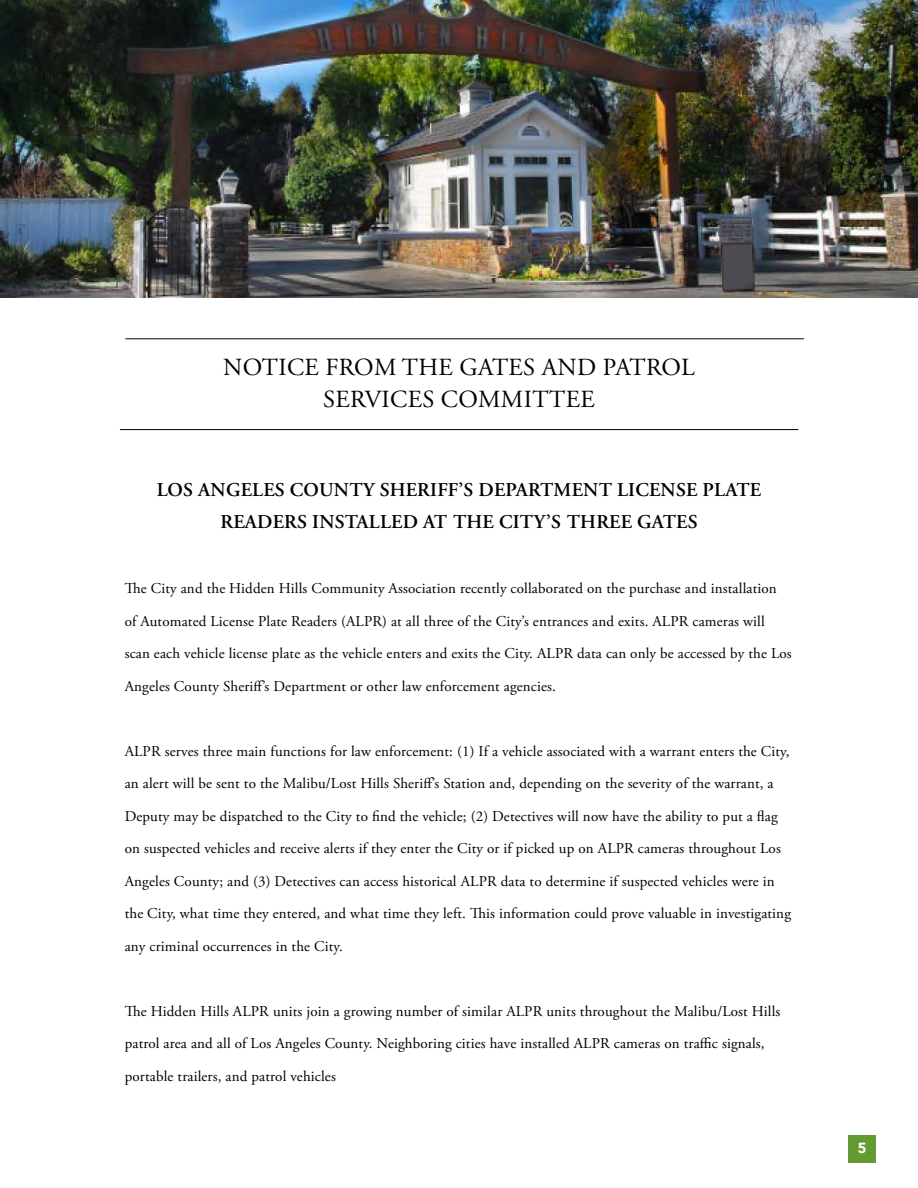
<style>
.page{position:relative;width:918px;height:1188px;background:#fff}
.page>*{position:absolute;margin:0;border:0;box-sizing:border-box;transform-origin:0 0}
.t1{font:24.6px/32px "Adobe Garamond Pro";letter-spacing:.015em;color:#000;text-align:center}
.t2{font:600 19.5px/32.5px "Adobe Garamond Pro";letter-spacing:.01em;color:#000;text-align:center}
.t3{font:15px/32.5px "Adobe Garamond Pro";letter-spacing:.01em;color:#000}
.t4{font:900 14.7px "Avenir";color:#fff}
</style>
<div class="page">
<img style="left:0;top:0;width:918px;height:298px">
<hr style="left:120px;top:429px;width:678px;height:1px;background:#000">
<hr style="left:125px;top:339px;width:679px;height:1px;background:#000">
<div style="left:848px;top:1135px;width:28px;height:27px;background:#639b32"></div>
<h1 class="t1" style="left:223px;top:352px;width:473px">NOTICE FROM THE GATES AND PATROL<br>SERVICES COMMITTEE</h1>
<h2 class="t2" style="left:157px;top:473px;width:606px">LOS ANGELES COUNTY SHERIFF’S DEPARTMENT LICENSE PLATE<br>READERS INSTALLED AT THE CITY’S THREE GATES</h2>
<p class="t3" style="left:125px;top:573px;width:669px">The City and the Hidden Hills Community Association recently collaborated on the purchase and installation of Automated License Plate Readers (ALPR) at all three of the City’s entrances and exits. ALPR cameras will scan each vehicle license plate as the vehicle enters and exits the City. ALPR data can only be accessed by the Los Angeles County Sheriff’s Department or other law enforcement agencies.</p>
<p class="t3" style="left:125px;top:735px;width:668px">ALPR serves three main functions for law enforcement: (1) If a vehicle associated with a warrant enters the City, an alert will be sent to the Malibu/Lost Hills Sheriff’s Station and, depending on the severity of the warrant, a Deputy may be dispatched to the City to find the vehicle; (2) Detectives will now have the ability to put a flag on suspected vehicles and receive alerts if they enter the City or if picked up on ALPR cameras throughout Los Angeles County; and (3) Detectives can access historical ALPR data to determine if suspected vehicles were in the City, what time they entered, and what time they left. This information could prove valuable in investigating any criminal occurrences in the City.</p>
<p class="t3" style="left:125px;top:995px;width:657px">The Hidden Hills ALPR units join a growing number of similar ALPR units throughout the Malibu/Lost Hills patrol area and all of Los Angeles County. Neighboring cities have installed ALPR cameras on traffic signals, portable trailers, and patrol vehicles</p>
<p class="t4" style="left:858px;top:1136px;width:10px">5</p>
</div>
